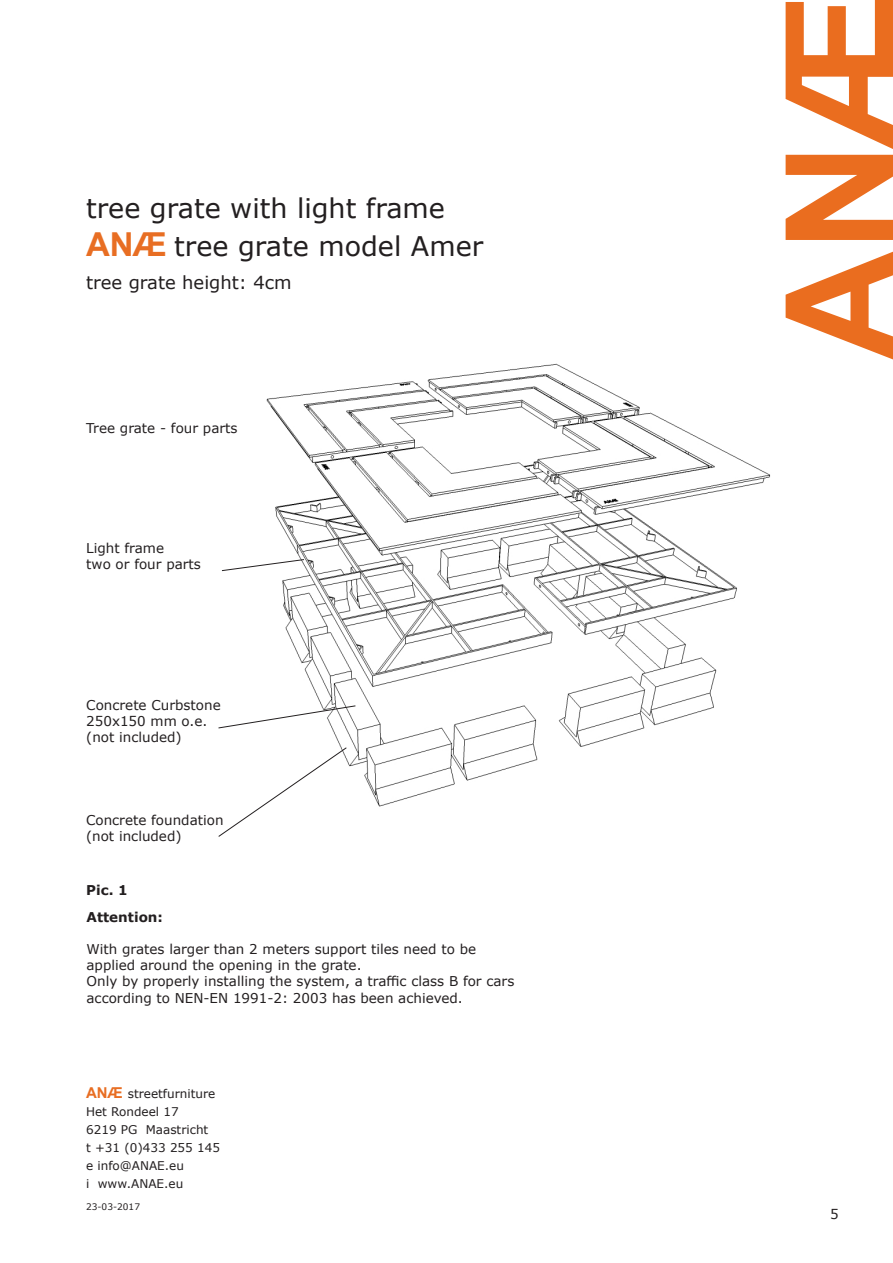
<style>
.page{position:relative;width:893px;height:1263px;background:#fff}
.page>*{position:absolute;margin:0;border:0;box-sizing:border-box;transform-origin:0 0}
.t1{font:27px "Verdana";color:#231f20}
.t2{font:18px "Verdana";color:#231f20}
.t3{font:13.5px/16.2px "Verdana";color:#231f20}
.t4{font:700 13.5px "Verdana";color:#231f20}
.t5{font:12px/18px "Verdana";color:#231f20}
.t6{font:9px "Verdana";color:#231f20}
.s1{font-family:"Arial";font-weight:700;font-size:33px;color:#e86e23}
.s2{font-family:"Arial";font-weight:700;font-size:15px;color:#e86e23}
</style>
<div class="page">
<img style="left:222px;top:363px;width:549px;height:444px">
<svg style="left:786px;top:0;width:107px;height:359px"></svg>
<svg style="left:218px;top:747px;width:129px;height:90px"></svg>
<svg style="left:218px;top:705px;width:138px;height:24px"></svg>
<svg style="left:221px;top:559px;width:84px;height:12px"></svg>
<p class="t1" style="left:86px;top:189px;width:360px">tree grate with light frame</p>
<h1 class="t1" style="left:86px;top:228px;width:399px"><span class="s1">ANÆ</span> tree grate model Amer</h1>
<h2 class="t2" style="left:86px;top:270px;width:207px">tree grate height: 4cm</h2>
<p class="t3" style="left:86px;top:420px;width:153px">Tree grate - four parts</p>
<p class="t3" style="left:86px;top:540px;width:79px">Light frame</p>
<p class="t3" style="left:86px;top:556px;width:116px">two or four parts</p>
<p class="t3" style="left:86px;top:697px;width:136px">Concrete Curbstone</p>
<p class="t3" style="left:86px;top:713px;width:123px">250x150 mm o.e.</p>
<p class="t3" style="left:86px;top:729px;width:97px">(not included)</p>
<p class="t3" style="left:86px;top:811px;width:139px">Concrete foundation</p>
<p class="t3" style="left:86px;top:828px;width:97px">(not included)</p>
<p class="t4" style="left:86px;top:881px;width:43px">Pic. 1</p>
<p class="t4" style="left:87px;top:907px;width:78px">Attention:</p>
<p class="t3" style="left:87px;top:941px;width:391px">With grates larger than 2 meters support tiles need to be applied around the opening in the grate.</p>
<p class="t3" style="left:87px;top:973px;width:429px">Only by properly installing the system, a traffic class B for cars according to NEN-EN 1991-2: 2003 has been achieved.</p>
<p class="t5" style="left:86px;top:1085px;width:135px"><span class="s2">ANÆ</span> streetfurniture<br>Het Rondeel 17<br>6219 PG Maastricht<br>t +31 (0)433 255 145 e info@ANAE.eu<br>i www.ANAE.eu</p>
<p class="t6" style="left:86px;top:1200px;width:55px">23-03-2017</p>
<p class="t3" style="left:830px;top:1206px;width:10px">5</p>
</div>
